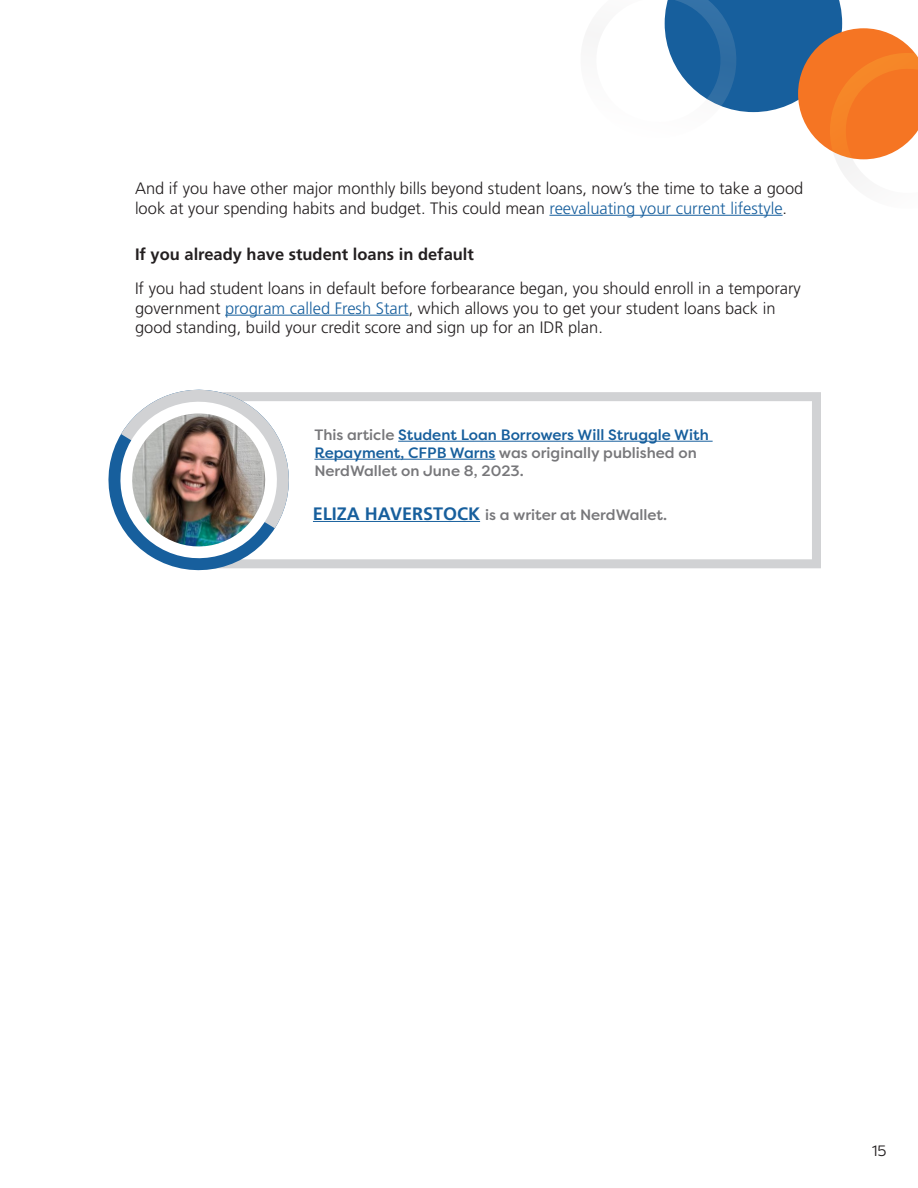
<style>
.page{position:relative;width:918px;height:1188px;background:#fff}
.page>*{position:absolute;margin:0;border:0;box-sizing:border-box;transform-origin:0 0}
.Body{font:300 16.5px/19.8px "Frutiger LT Std";color:#231f20}
.sub_head_bold{font:700 16.5px "Frutiger LT Std";color:#231f20}
.Previously_published{font:500 15px/18px "Filson Pro";color:#77777a}
.t1{font:15px "Filson Pro";color:#231f20}
.s1{color:#175f9d}
.s2{font-family:"Frutiger LT Std";font-weight:700;font-size:18px;color:#175f9d}
</style>
<div class="page">
<div style="left:182px;top:392px;width:639px;height:176px;border:9px solid #d1d2d4"></div>
<hr style="left:313px;top:521px;width:167px;height:1px;background:#175f9d">
<hr style="left:398px;top:441px;width:315px;height:1px;background:#175f9d">
<hr style="left:314px;top:459px;width:182px;height:1px;background:#175f9d">
<svg style="left:108px;top:389px;width:194px;height:182px"></svg>
<img style="left:131px;top:413px;width:138px;height:135px">
<hr style="left:549px;top:215px;width:234px;height:1px;background:#175f9d">
<hr style="left:225px;top:315px;width:184px;height:1px;background:#175f9d">
<svg style="left:664px;top:0;width:254px;height:178px"></svg>
<p class="Body" style="left:135px;top:178px;width:670px">And if you have other major monthly bills beyond student loans, now’s the time to take a good look at your spending habits and budget. This could mean <span class="s1">reevaluating your current lifestyle</span>.</p>
<p class="sub_head_bold" style="left:135px;top:245px;width:340px">If you already have student loans in default</p>
<p class="Body" style="left:135px;top:278px;width:667px">If you had student loans in default before forbearance began, you should enroll in a temporary government <span class="s1">program called Fresh Start</span>, which allows you to get your student loans back in good standing, build your credit score and sign up for an IDR plan.</p>
<p class="Previously_published" style="left:314px;top:425px;width:396px">This article <span class="s1">Student Loan Borrowers Will Struggle With<br>Repayment, CFPB Warns</span> was originally published on<br>NerdWallet on June 8, 2023.</p>
<p class="Previously_published" style="left:313px;top:505px;width:356px"><span class="s2">ELIZA HAVERSTOCK</span> is a writer at NerdWallet.</p>
<p class="t1" style="left:872px;top:1141px;width:16px">15</p>
</div>
